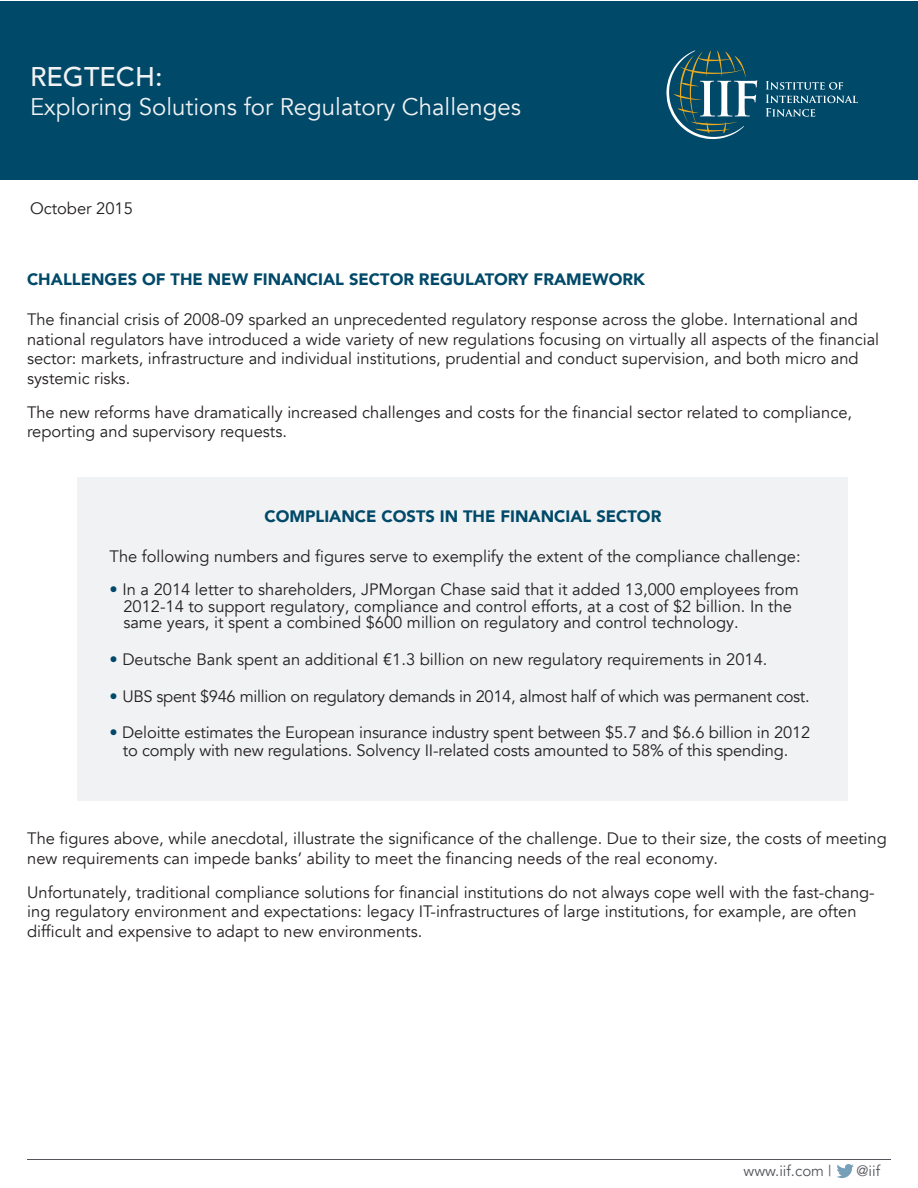
<style>
.page{position:relative;width:918px;height:1188px;background:#fff}
.page>*{position:absolute;margin:0;border:0;box-sizing:border-box;transform-origin:0 0}
.t1{font:500 27px "Avenir LT Com";color:#f1f2f3}
.t2{font:24px "Avenir LT Com";color:#f1f2f3}
.Copy{font:16.5px/19.8px "Avenir LT Com";color:#231f20}
.Copy-2{font:900 16.5px "Avenir LT Com";color:#004969}
.Copy-3{font:16.5px "Avenir LT Com";letter-spacing:-.02em;color:#231f20}
.t3{font:15px "Avenir LT Com";color:#54555a}
.s1{color:#004969}
</style>
<div class="page">
<div style="left:77px;top:477px;width:770px;height:324px;background:#f1f2f3"></div>
<div style="left:0;top:1px;width:918px;height:178px;background:#004969"></div>
<svg style="left:837px;top:1164px;width:17px;height:14px"></svg>
<hr style="left:27px;top:1159px;width:864px;height:1px;background:#54555a">
<svg style="left:666px;top:50px;width:91px;height:89px"></svg>
<svg style="left:766px;top:81px;width:92px;height:36px"></svg>
<p class="t1" style="left:30px;top:60px;width:134px">REGTECH:</p>
<p class="t2" style="left:30px;top:92px;width:493px">Exploring Solutions for Regulatory Challenges</p>
<p class="Copy" style="left:30px;top:198px;width:104px">October 2015</p>
<p class="Copy-2" style="left:27px;top:269px;width:620px">CHALLENGES OF THE NEW FINANCIAL SECTOR REGULATORY FRAMEWORK</p>
<p class="Copy" style="left:27px;top:310px;width:854px">The financial crisis of 2008-09 sparked an unprecedented regulatory response across the globe. International and national regulators have introduced a wide variety of new regulations focusing on virtually all aspects of the financial sector: markets, infrastructure and individual institutions, prudential and conduct supervision, and both micro and systemic risks.</p>
<p class="Copy" style="left:27px;top:402px;width:827px">The new reforms have dramatically increased challenges and costs for the financial sector related to compliance, reporting and supervisory requests.</p>
<p class="Copy-2" style="left:265px;top:507px;width:398px">COMPLIANCE COSTS IN THE FINANCIAL SECTOR</p>
<p class="Copy" style="left:110px;top:547px;width:693px">The following numbers and figures serve to exemplify the extent of the compliance challenge:</p>
<p class="Copy" style="left:110px;top:580px;width:691px"><span class="s1">•</span> In a 2014 letter to shareholders, JPMorgan Chase said that it added 13,000 employees from</p>
<p class="Copy" style="left:123px;top:596px;width:670px">2012-14 to support regulatory, compliance and control efforts, at a cost of $2 billion. In the</p>
<p class="Copy" style="left:123px;top:613px;width:617px">same years, it spent a combined $600 million on regulatory and control technology.</p>
<p class="Copy" style="left:110px;top:650px;width:659px"><span class="s1">•</span> Deutsche Bank spent an additional €1.3 billion on new regulatory requirements in 2014.</p>
<p class="Copy-3" style="left:110px;top:686px;width:702px"><span class="s1">•</span> UBS spent $946 million on regulatory demands in 2014, almost half of which was permanent cost.</p>
<p class="Copy" style="left:110px;top:723px;width:702px"><span class="s1">•</span> Deloitte estimates the European insurance industry spent between $5.7 and $6.6 billion in 2012</p>
<p class="Copy" style="left:123px;top:741px;width:667px">to comply with new regulations. Solvency II-related costs amounted to 58% of this spending.</p>
<p class="Copy" style="left:27px;top:829px;width:861px">The figures above, while anecdotal, illustrate the significance of the challenge. Due to their size, the costs of meeting new requirements can impede banks’ ability to meet the financing needs of the real economy.</p>
<p class="Copy" style="left:27px;top:882px;width:849px">Unfortunately, traditional compliance solutions for financial institutions do not always cope well with the fast-chang&shy;ing regulatory environment and expectations: legacy IT-infrastructures of large institutions, for example, are often difficult and expensive to adapt to new environments.</p>
<p class="t3" style="left:744px;top:1162px;width:90px">www.iif.com |</p>
<p class="t3" style="left:857px;top:1162px;width:25px">@iif</p>
</div>
